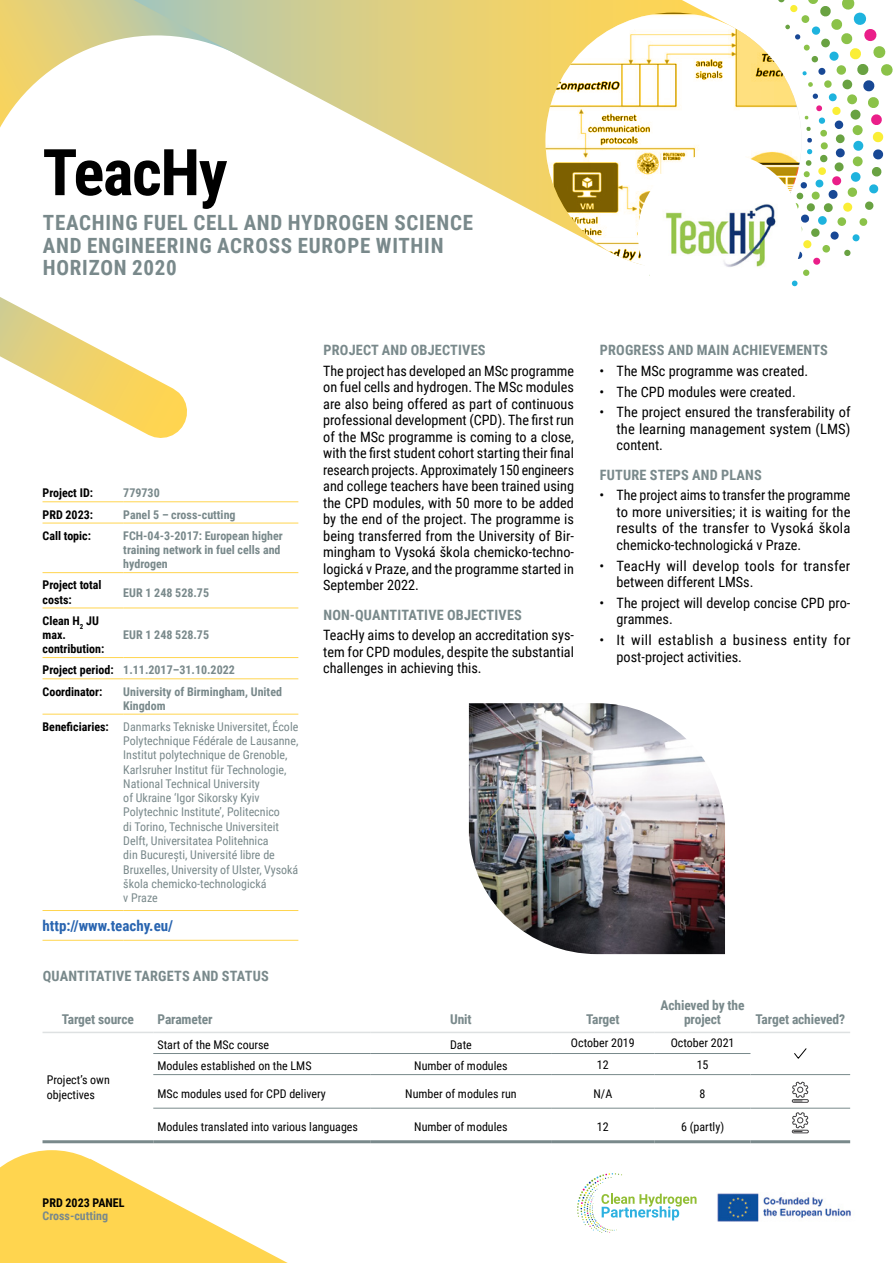
<style>
.page{position:relative;width:893px;height:1263px;background:#fff}
.page>*{position:absolute;margin:0;border:0;box-sizing:border-box;transform-origin:0 0}
.Title_factsheet{font:700 64.5px "Roboto Condensed";letter-spacing:-.02em;color:#000}
.Title-Baseline{font:700 21px/22.5px "Roboto Condensed";letter-spacing:.035em;color:#79898b}
.website{font:700 15px "Roboto Condensed";color:#2864b0}
.TEXT{font:14.25px/16.5px "Roboto Condensed";color:#000;text-align:justify}
.Subtitle-H3{font:700 14.25px "Roboto Condensed";letter-spacing:.015em;color:#79898b}
.TEXT-2{font:14.25px/16.5px "Roboto Condensed";letter-spacing:.025em;color:#000}
.Table-Header_1{font:700 13.5px/13.5px "Roboto Condensed";letter-spacing:-.01em;color:#79898b;text-align:center}
.ID{font:12px/14.2px "Roboto Condensed";color:#79898b}
.Table-Data{font:12px/14.2px "Roboto Condensed";color:#000}
.ID-2{font:700 12px/14.2px "Roboto Condensed";color:#79898b}
.ID-3{font:700 12px/14.2px "Roboto Condensed";color:#000}
</style>
<div class="page">
<svg style="left:0;top:1150px;width:288px;height:113px"></svg>
<svg style="left:577px;top:1173px;width:119px;height:60px"></svg>
<img style="left:717px;top:1193px;width:134px;height:29px">
<svg style="left:0;top:0;width:893px;height:287px"></svg>
<svg style="left:0;top:59px;width:232px;height:379px"></svg>
<img style="left:545px;top:13px;width:257px;height:256px;border-radius:128px">
<div style="left:638px;top:153px;width:164px;height:162px;background:#fff;border-radius:50%"></div>
<img style="left:665px;top:204px;width:111px;height:63px">
<hr style="left:43px;top:501px;width:80px;height:1px;background:#ffd54f">
<hr style="left:123px;top:501px;width:175px;height:1px;background:#ffd54f">
<hr style="left:43px;top:523px;width:80px;height:1px;background:#ffd54f">
<hr style="left:123px;top:523px;width:175px;height:1px;background:#ffd54f">
<hr style="left:43px;top:572px;width:80px;height:1px;background:#ffd54f">
<hr style="left:123px;top:572px;width:175px;height:1px;background:#ffd54f">
<hr style="left:43px;top:608px;width:80px;height:1px;background:#ffd54f">
<hr style="left:123px;top:608px;width:175px;height:1px;background:#ffd54f">
<hr style="left:43px;top:657px;width:80px;height:1px;background:#ffd54f">
<hr style="left:123px;top:657px;width:175px;height:1px;background:#ffd54f">
<hr style="left:43px;top:678px;width:80px;height:1px;background:#ffd54f">
<hr style="left:123px;top:678px;width:175px;height:1px;background:#ffd54f">
<hr style="left:43px;top:714px;width:80px;height:1px;background:#ffd54f">
<hr style="left:123px;top:714px;width:175px;height:1px;background:#ffd54f">
<hr style="left:43px;top:910px;width:80px;height:1px;background:#ffd54f">
<hr style="left:123px;top:910px;width:175px;height:1px;background:#ffd54f">
<hr style="left:43px;top:940px;width:80px;height:1px;background:#ffd54f">
<hr style="left:123px;top:940px;width:175px;height:1px;background:#ffd54f">
<hr style="left:43px;top:1032px;width:110px;height:1px;background:#dee1e2">
<hr style="left:153px;top:1032px;width:218px;height:1px;background:#dee1e2">
<hr style="left:371px;top:1032px;width:180px;height:1px;background:#dee1e2">
<hr style="left:551px;top:1032px;width:104px;height:1px;background:#dee1e2">
<hr style="left:655px;top:1032px;width:95px;height:1px;background:#dee1e2">
<hr style="left:750px;top:1032px;width:100px;height:1px;background:#dee1e2">
<hr style="left:153px;top:1053px;width:218px;height:1px;background:#79898b">
<hr style="left:371px;top:1053px;width:180px;height:1px;background:#79898b">
<hr style="left:551px;top:1053px;width:104px;height:1px;background:#79898b">
<hr style="left:655px;top:1053px;width:95px;height:1px;background:#79898b">
<hr style="left:153px;top:1074px;width:218px;height:1px;background:#79898b">
<hr style="left:371px;top:1074px;width:180px;height:1px;background:#79898b">
<hr style="left:551px;top:1074px;width:104px;height:1px;background:#79898b">
<hr style="left:655px;top:1074px;width:95px;height:1px;background:#79898b">
<hr style="left:750px;top:1074px;width:100px;height:1px;background:#79898b">
<hr style="left:153px;top:1108px;width:218px;height:1px;background:#79898b">
<hr style="left:43px;top:1140px;width:110px;height:3px;background:#79898b">
<hr style="left:153px;top:1140px;width:218px;height:3px;background:#79898b">
<hr style="left:371px;top:1108px;width:180px;height:1px;background:#79898b">
<hr style="left:371px;top:1140px;width:180px;height:3px;background:#79898b">
<hr style="left:551px;top:1108px;width:104px;height:1px;background:#79898b">
<hr style="left:551px;top:1140px;width:104px;height:3px;background:#79898b">
<hr style="left:655px;top:1108px;width:95px;height:1px;background:#79898b">
<hr style="left:655px;top:1140px;width:95px;height:3px;background:#79898b">
<hr style="left:750px;top:1108px;width:100px;height:1px;background:#79898b">
<hr style="left:750px;top:1140px;width:100px;height:3px;background:#79898b">
<svg style="left:794px;top:1048px;width:13px;height:11px"></svg>
<svg style="left:792px;top:1081px;width:17px;height:21px"></svg>
<div style="left:792px;top:1130px;width:17px;height:3px;border:1px solid #414042"></div>
<svg style="left:792px;top:1112px;width:17px;height:20px"></svg>
<img style="left:469px;top:703px;width:256px;height:251px">
<h1 class="Title_factsheet" style="left:43px;top:127px;width:187px">TeacHy</h1>
<h2 class="Title-Baseline" style="left:43px;top:211px;width:432px">TEACHING FUEL CELL AND HYDROGEN SCIENCE<br>AND ENGINEERING ACROSS EUROPE WITHIN<br>HORIZON 2020</h2>
<h3 class="Subtitle-H3" style="left:323px;top:340px;width:164px">PROJECT AND OBJECTIVES</h3>
<p class="TEXT" style="left:323px;top:362px;width:252px">The project has developed an MSc programme on fuel cells and hydrogen. The MSc modules are also being offered as part of continuous professional development (CPD). The first run of the MSc programme is coming to a close, with the first student cohort starting their final research projects. Approximately 150 engineers and college teachers have been trained using the CPD modules, with 50 more to be added by the end of the project. The programme is being transferred from the University of Bir&shy;mingham to Vysoká škola chemicko-techno&shy;logická v Praze, and the programme started in September 2022.</p>
<h3 class="Subtitle-H3" style="left:323px;top:605px;width:200px">NON-QUANTITATIVE OBJECTIVES</h3>
<p class="TEXT" style="left:323px;top:627px;width:252px">TeacHy aims to develop an accreditation sys&shy;tem for CPD modules, despite the substantial challenges in achieving this.</p>
<h3 class="Subtitle-H3" style="left:600px;top:340px;width:230px">PROGRESS AND MAIN ACHIEVEMENTS</h3>
<p class="TEXT" style="left:600px;top:362px;width:210px">• The MSc programme was created.</p>
<p class="TEXT" style="left:600px;top:383px;width:198px">• The CPD modules were created.</p>
<p class="TEXT" style="left:617px;top:404px;width:235px;text-indent:-17px">• The project ensured the transferability of the learning management system (LMS) content.</p>
<h3 class="Subtitle-H3" style="left:600px;top:465px;width:164px">FUTURE STEPS AND PLANS</h3>
<p class="TEXT" style="left:617px;top:487px;width:235px;text-indent:-17px">• The project aims to transfer the programme to more universities; it is waiting for the results of the transfer to Vysoká škola chemicko-technologická v Praze.</p>
<p class="TEXT" style="left:617px;top:557px;width:235px;text-indent:-17px">• TeacHy will develop tools for transfer between different LMSs.</p>
<p class="TEXT" style="left:617px;top:594px;width:235px;text-indent:-17px">• The project will develop concise CPD pro&shy;grammes.</p>
<p class="TEXT-2" style="left:617px;top:631px;width:235px;text-indent:-17px">• It will establish a business entity for post-project activities.</p>
<p class="ID-3" style="left:43px;top:485px;width:52px">Project ID:</p>
<p class="ID-2" style="left:123px;top:485px;width:38px">779730</p>
<p class="ID-3" style="left:43px;top:507px;width:52px">PRD 2023:</p>
<p class="ID-2" style="left:123px;top:507px;width:114px">Panel 5 – cross-cutting</p>
<p class="ID-3" style="left:43px;top:528px;width:50px">Call topic:</p>
<p class="ID-2" style="left:123px;top:528px;width:161px">FCH-04-3-2017: European higher training network in fuel cells and hydrogen</p>
<p class="ID-3" style="left:43px;top:578px;width:61px">Project total costs:</p>
<p class="ID-2" style="left:123px;top:585px;width:87px">EUR 1 248 528.75</p>
<p class="ID-3" style="left:43px;top:613px;width:63px">Clean H<sub>2</sub> JU max. contribution:</p>
<p class="ID-2" style="left:123px;top:627px;width:87px">EUR 1 248 528.75</p>
<p class="ID-3" style="left:43px;top:662px;width:73px">Project period:</p>
<p class="ID-2" style="left:123px;top:663px;width:113px">1.11.2017–31.10.2022</p>
<p class="ID-3" style="left:43px;top:684px;width:61px">Coordinator:</p>
<p class="ID-2" style="left:123px;top:684px;width:160px">University of Birmingham, United<br>Kingdom</p>
<p class="ID-3" style="left:43px;top:719px;width:68px">Beneficiaries:</p>
<p class="ID" style="left:123px;top:719px;width:177px">Danmarks Tekniske Universitet, École Polytechnique Fédérale de Lausanne, Institut polytechnique de Grenoble, Karlsruher Institut für Technologie, National Technical University<br>of Ukraine ‘Igor Sikorsky Kyiv Polytechnic Institute’, Politecnico<br>di Torino, Technische Universiteit Delft, Universitatea Politehnica<br>din București, Université libre de Bruxelles, University of Ulster, Vysoká škola chemicko-technologická<br>v Praze</p>
<p class="website" style="left:43px;top:915px;width:132px">http://www.teachy.eu/</p>
<h3 class="Subtitle-H3" style="left:43px;top:966px;width:228px">QUANTITATIVE TARGETS AND STATUS</h3>
<p class="Table-Header_1" style="left:62px;top:1012px;width:74px">Target source</p>
<p class="Table-Header_1" style="left:158px;top:1012px;width:57px">Parameter</p>
<p class="Table-Header_1" style="left:450px;top:1012px;width:23px">Unit</p>
<p class="Table-Header_1" style="left:586px;top:1012px;width:35px">Target</p>
<p class="Table-Header_1" style="left:661px;top:998px;width:86px">Achieved by the project</p>
<p class="Table-Header_1" style="left:755px;top:1012px;width:91px">Target achieved?</p>
<p class="Table-Data" style="left:47px;top:1072px;width:65px">Project’s own objectives</p>
<p class="ID-3" style="left:43px;top:1195px;width:83px">PRD 2023 PANEL</p>
<p class="ID-2" style="left:43px;top:1208px;width:67px">Cross-cutting</p>
<p class="Table-Data" style="left:158px;top:1037px;width:113px">Start of the MSc course</p>
<p class="Table-Data" style="left:450px;top:1037px;width:23px">Date</p>
<p class="Table-Data" style="left:571px;top:1036px;width:65px">October 2019</p>
<p class="Table-Data" style="left:671px;top:1036px;width:65px">October 2021</p>
<p class="Table-Data" style="left:158px;top:1058px;width:156px">Modules established on the LMS</p>
<p class="Table-Data" style="left:414px;top:1058px;width:95px">Number of modules</p>
<p class="Table-Data" style="left:597px;top:1057px;width:13px">12</p>
<p class="Table-Data" style="left:697px;top:1057px;width:13px">15</p>
<p class="Table-Data" style="left:158px;top:1086px;width:170px">MSc modules used for CPD delivery</p>
<p class="Table-Data" style="left:405px;top:1086px;width:113px">Number of modules run</p>
<p class="Table-Data" style="left:593px;top:1086px;width:20px">N/A</p>
<p class="Table-Data" style="left:700px;top:1086px;width:7px">8</p>
<p class="Table-Data" style="left:158px;top:1119px;width:202px">Modules translated into various languages</p>
<p class="Table-Data" style="left:414px;top:1119px;width:95px">Number of modules</p>
<p class="Table-Data" style="left:597px;top:1119px;width:13px">12</p>
<p class="Table-Data" style="left:681px;top:1119px;width:45px">6 (partly)</p>
</div>
